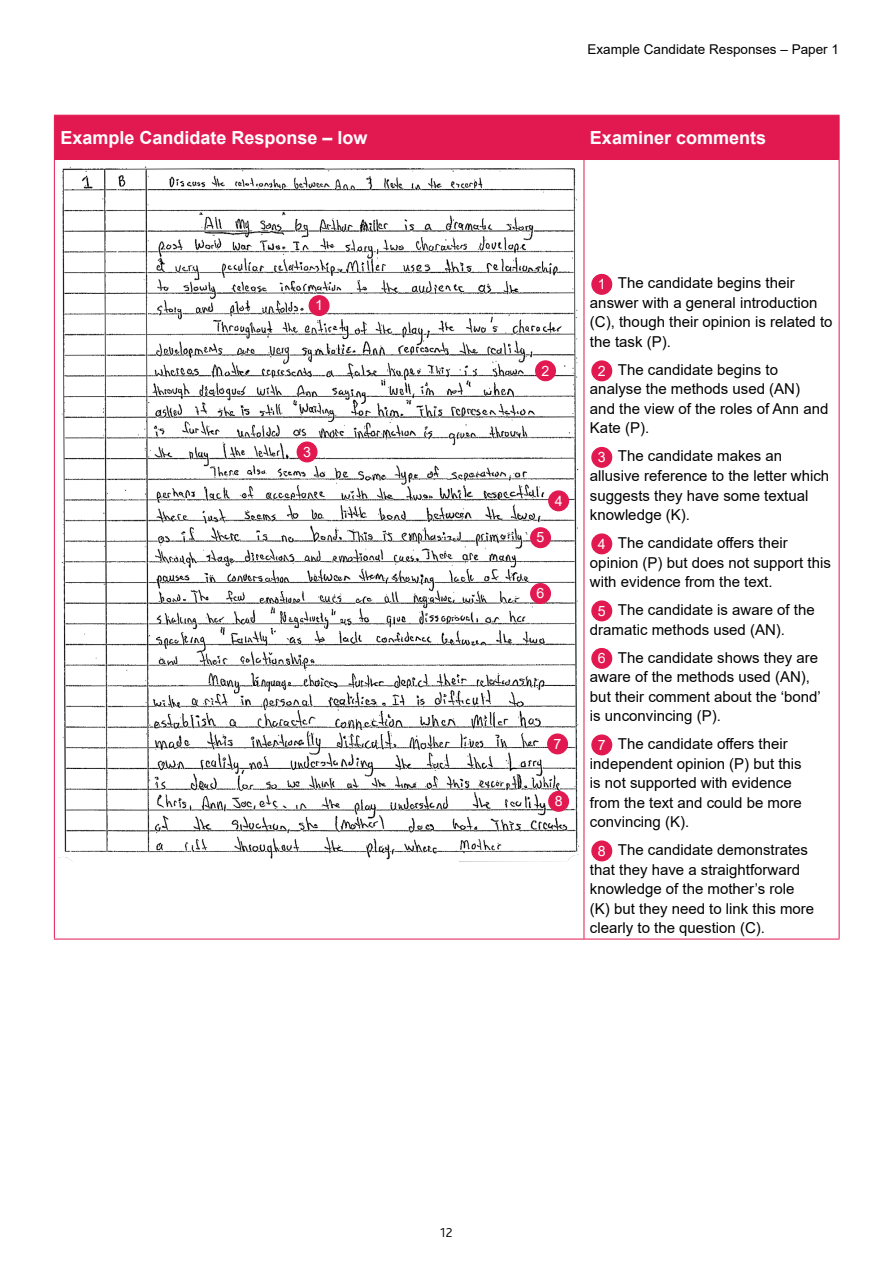
<style>
.page{position:relative;width:893px;height:1263px;background:#fff}
.page>*{position:absolute;margin:0;border:0;box-sizing:border-box;transform-origin:0 0}
.t1{font:700 18px "Arial";color:#fff}
.t2{font:15px/19.5px "Arial";color:#000}
.t3{font:14.25px "Arial";color:#fff}
.t4{font:13.5px "Arial";color:#000}
.t5{font:300 13.5px "Bliss Pro";color:#000}
.s1{font-size:14.25px;color:#fff}
</style>
<div class="page">
<div style="left:55px;top:116px;width:784px;height:43px;background:#e21951"></div>
<hr style="left:54px;top:116px;width:1px;height:43px;background:#e21951">
<hr style="left:54px;top:115px;width:530px;height:1px;background:#e21951">
<hr style="left:584px;top:115px;width:255px;height:1px;background:#e21951">
<hr style="left:584px;top:116px;width:1px;height:43px;background:#e21951">
<hr style="left:839px;top:116px;width:1px;height:43px;background:#e21951">
<hr style="left:54px;top:159px;width:530px;height:1px;background:#e21951">
<hr style="left:584px;top:159px;width:255px;height:1px;background:#e21951">
<hr style="left:54px;top:160px;width:1px;height:779px;background:#e21951">
<hr style="left:584px;top:160px;width:1px;height:779px;background:#e21951">
<hr style="left:839px;top:160px;width:1px;height:779px;background:#e21951">
<hr style="left:54px;top:939px;width:530px;height:1px;background:#e21951">
<hr style="left:584px;top:939px;width:255px;height:1px;background:#e21951">
<img style="left:59px;top:166px;width:521px;height:695px">
<div style="left:592px;top:275px;width:20px;height:19px;background:#e21951;border-radius:50%"></div>
<div style="left:591px;top:274px;width:21px;height:21px;border:1px solid #e21951;border-radius:50%"></div>
<div style="left:592px;top:361px;width:20px;height:20px;background:#e21951;border-radius:50%"></div>
<div style="left:591px;top:360px;width:21px;height:21px;border:1px solid #e21951;border-radius:50%"></div>
<div style="left:592px;top:448px;width:20px;height:19px;background:#e21951;border-radius:50%"></div>
<div style="left:591px;top:447px;width:21px;height:21px;border:1px solid #e21951;border-radius:50%"></div>
<div style="left:592px;top:534px;width:20px;height:20px;background:#e21951;border-radius:50%"></div>
<div style="left:591px;top:533px;width:21px;height:21px;border:1px solid #e21951;border-radius:50%"></div>
<div style="left:592px;top:601px;width:20px;height:20px;background:#e21951;border-radius:50%"></div>
<div style="left:591px;top:600px;width:21px;height:21px;border:1px solid #e21951;border-radius:50%"></div>
<div style="left:592px;top:649px;width:20px;height:19px;background:#e21951;border-radius:50%"></div>
<div style="left:591px;top:648px;width:21px;height:21px;border:1px solid #e21951;border-radius:50%"></div>
<div style="left:592px;top:735px;width:20px;height:20px;background:#e21951;border-radius:50%"></div>
<div style="left:591px;top:734px;width:21px;height:21px;border:1px solid #e21951;border-radius:50%"></div>
<div style="left:592px;top:841px;width:20px;height:20px;background:#e21951;border-radius:50%"></div>
<div style="left:591px;top:840px;width:21px;height:21px;border:1px solid #e21951;border-radius:50%"></div>
<div style="left:309px;top:296px;width:20px;height:19px;background:#e21951;border-radius:50%"></div>
<div style="left:309px;top:295px;width:21px;height:21px;border:1px solid #e21951;border-radius:50%"></div>
<div style="left:536px;top:361px;width:19px;height:20px;background:#e21951;border-radius:50%"></div>
<div style="left:535px;top:360px;width:21px;height:21px;border:1px solid #e21951;border-radius:50%"></div>
<div style="left:297px;top:442px;width:20px;height:20px;background:#e21951;border-radius:50%"></div>
<div style="left:297px;top:441px;width:21px;height:21px;border:1px solid #e21951;border-radius:50%"></div>
<div style="left:549px;top:491px;width:19px;height:20px;background:#e21951;border-radius:50%"></div>
<div style="left:548px;top:490px;width:21px;height:21px;border:1px solid #e21951;border-radius:50%"></div>
<div style="left:531px;top:528px;width:19px;height:19px;background:#e21951;border-radius:50%"></div>
<div style="left:530px;top:527px;width:21px;height:21px;border:1px solid #e21951;border-radius:50%"></div>
<div style="left:531px;top:584px;width:19px;height:19px;background:#e21951;border-radius:50%"></div>
<div style="left:530px;top:583px;width:21px;height:21px;border:1px solid #e21951;border-radius:50%"></div>
<div style="left:548px;top:734px;width:19px;height:20px;background:#e21951;border-radius:50%"></div>
<div style="left:547px;top:733px;width:21px;height:21px;border:1px solid #e21951;border-radius:50%"></div>
<div style="left:549px;top:791px;width:19px;height:20px;background:#e21951;border-radius:50%"></div>
<div style="left:548px;top:791px;width:21px;height:21px;border:1px solid #e21951;border-radius:50%"></div>
<p class="t4" style="left:588px;top:40px;width:253px">Example Candidate Responses – Paper 1</p>
<p class="t1" style="left:60px;top:125px;width:309px">Example Candidate Response – low</p>
<p class="t1" style="left:590px;top:125px;width:178px">Examiner comments</p>
<p class="t3" style="left:315px;top:296px;width:9px">1</p>
<p class="t3" style="left:303px;top:442px;width:9px">3</p>
<p class="t3" style="left:542px;top:361px;width:9px">2</p>
<p class="t3" style="left:537px;top:528px;width:9px">5</p>
<p class="t3" style="left:555px;top:491px;width:9px">4</p>
<p class="t3" style="left:537px;top:583px;width:9px">6</p>
<p class="t3" style="left:554px;top:734px;width:9px">7</p>
<p class="t3" style="left:555px;top:791px;width:9px">8</p>
<p class="t2" style="left:590px;top:273px;width:244px;text-indent:8px"><span class="s1">1</span> The candidate begins their answer with a general introduction (C), though their opinion is related to the task (P).</p>
<p class="t2" style="left:590px;top:360px;width:240px;text-indent:8px"><span class="s1">2</span> The candidate begins to analyse the methods used (AN) and the view of the roles of Ann and<br>Kate (P).</p>
<p class="t2" style="left:590px;top:446px;width:241px;text-indent:8px"><span class="s1">3</span> The candidate makes an allusive reference to the letter which suggests they have some textual knowledge (K).</p>
<p class="t2" style="left:590px;top:533px;width:242px;text-indent:8px"><span class="s1">4</span> The candidate offers their opinion (P) but does not support this with evidence from the text.</p>
<p class="t2" style="left:590px;top:600px;width:226px;text-indent:8px"><span class="s1">5</span> The candidate is aware of the dramatic methods used (AN).</p>
<p class="t2" style="left:590px;top:647px;width:232px;text-indent:8px"><span class="s1">6</span> The candidate shows they are aware of the methods used (AN), but their comment about the ‘bond’ is unconvincing (P).</p>
<p class="t2" style="left:590px;top:734px;width:213px;text-indent:8px"><span class="s1">7</span> The candidate offers their independent opinion (P) but this is not supported with evidence from the text and could be more convincing (K).</p>
<p class="t2" style="left:590px;top:840px;width:226px;text-indent:8px"><span class="s1">8</span> The candidate demonstrates that they have a straightforward knowledge of the mother’s role (K) but they need to link this more clearly to the question (C).</p>
<p class="t5" style="left:440px;top:1224px;width:14px">12</p>
</div>
